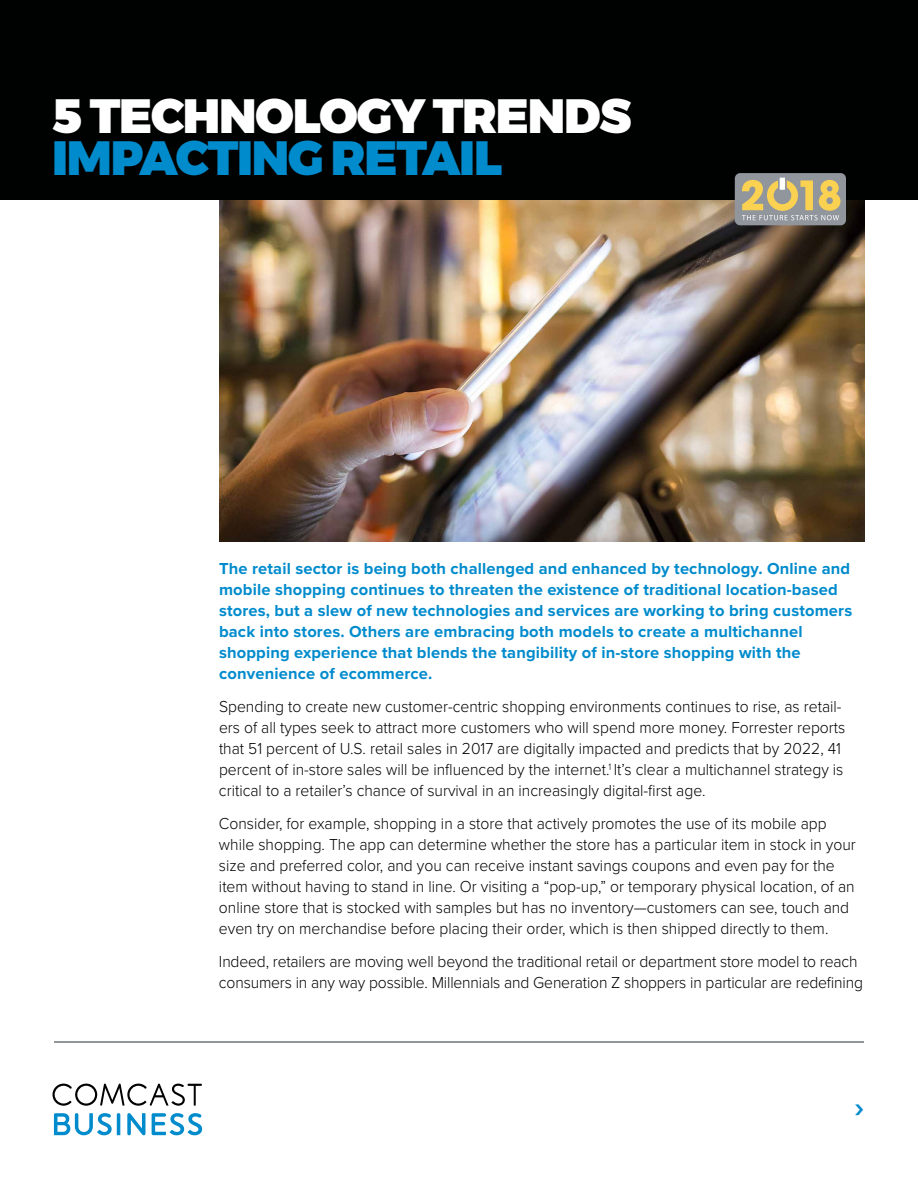
<style>
.page{position:relative;width:918px;height:1188px;background:#fff}
.page>*{position:absolute;margin:0;border:0;box-sizing:border-box;transform-origin:0 0}
.t1{font:900 48px "Montserrat";letter-spacing:-.025em;color:#fff}
.t2{font:900 48px "Montserrat";letter-spacing:-.025em;color:#008bcd}
.t3{font:700 30px "Proxima Nova";color:#008bcd;scale:.95 1}
.t4{font:300 16.5px/21px "Proxima Nova";color:#000;scale:.95 1}
.t5{font:700 16.5px/21px "Proxima Nova";letter-spacing:.01em;color:#008bcd}
</style>
<div class="page">
<img style="left:220px;top:200px;width:645px;height:342px">
<div style="left:0;top:0;width:918px;height:200px;background:#000101"></div>
<hr style="left:54px;top:1041px;width:810px;height:1px;background:#91969d">
<svg style="left:53px;top:1084px;width:149px;height:22px"></svg>
<svg style="left:127px;top:1113px;width:18px;height:22px"></svg>
<svg style="left:54px;top:1113px;width:66px;height:22px"></svg>
<svg style="left:152px;top:1113px;width:50px;height:22px"></svg>
<div style="left:735px;top:173px;width:111px;height:52px;background:#91969d;border-radius:5px"></div>
<svg style="left:742px;top:177px;width:98px;height:43px"></svg>
<h1 class="t1" style="left:52px;top:76px;width:581px">5 TECHNOLOGY TRENDS</h1>
<h1 class="t2" style="left:52px;top:118px;width:451px">IMPACTING RETAIL</h1>
<p class="t5" style="left:219px;top:559px;width:635px">The retail sector is being both challenged and enhanced by technology. Online and mobile shopping continues to threaten the existence of traditional location-based stores, but a slew of new technologies and services are working to bring customers back into stores. Others are embracing both models to create a multichannel shopping experience that blends the tangibility of in-store shopping with the convenience of ecommerce.</p>
<p class="t4" style="left:219px;top:696px;width:661px">Spending to create new customer-centric shopping environments continues to rise, as retail&shy;ers of all types seek to attract more customers who will spend more money. Forrester reports that 51 percent of U.S. retail sales in 2017 are digitally impacted and predicts that by 2022, 41 percent of in-store sales will be influenced by the internet.<sup>1</sup> It’s clear a multichannel strategy is critical to a retailer’s chance of survival in an increasingly digital-first age.</p>
<p class="t4" style="left:219px;top:813px;width:672px">Consider, for example, shopping in a store that actively promotes the use of its mobile app while shopping. The app can determine whether the store has a particular item in stock in your size and preferred color, and you can receive instant savings coupons and even pay for the item without having to stand in line. Or visiting a “pop-up,” or temporary physical location, of an online store that is stocked with samples but has no inventory—customers can see, touch and even try on merchandise before placing their order, which is then shipped directly to them.</p>
<p class="t4" style="left:219px;top:951px;width:679px">Indeed, retailers are moving well beyond the traditional retail or department store model to reach consumers in any way possible. Millennials and Generation Z shoppers in particular are redefining</p>
<h2 class="t3" style="left:854px;top:1092px;width:12px">›</h2>
</div>
